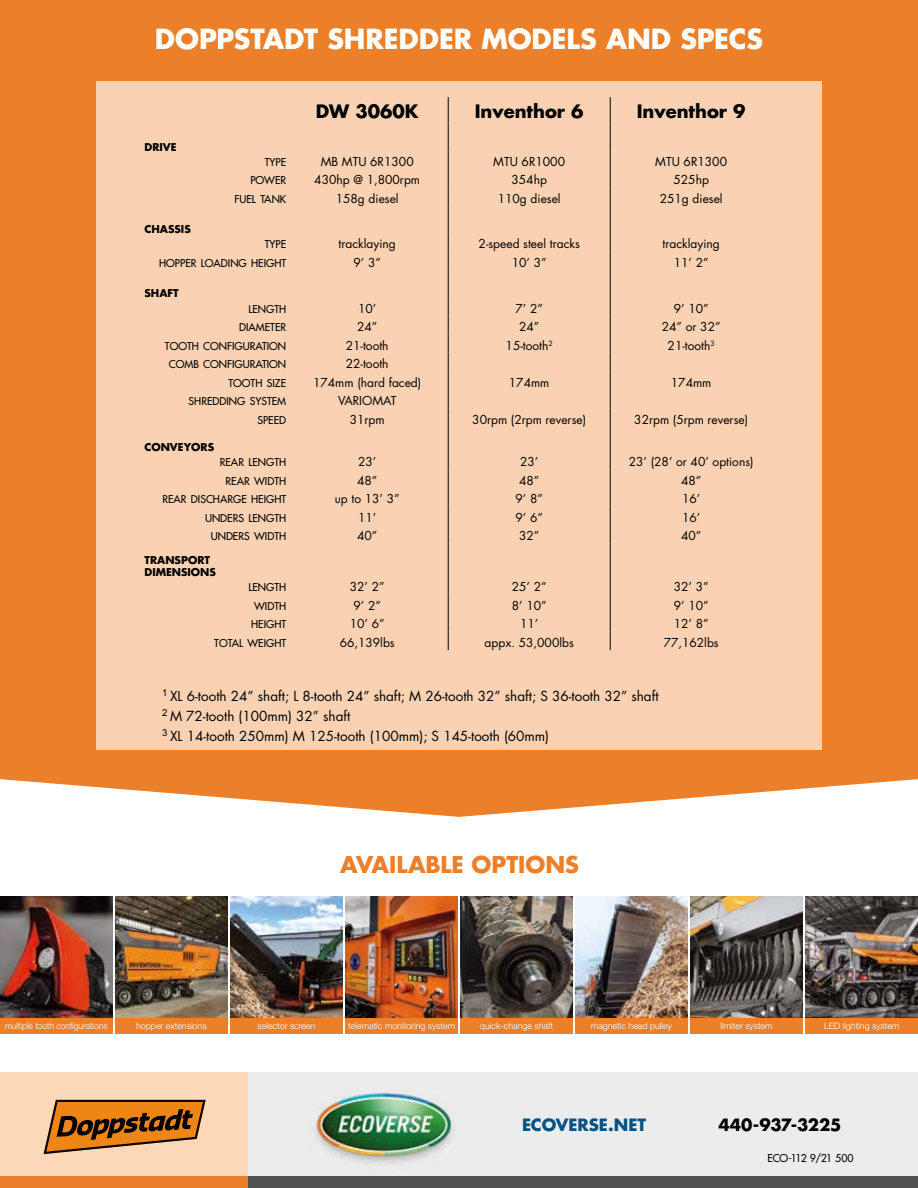
<style>
.page{position:relative;width:918px;height:1188px;background:#fff}
.page>*{position:absolute;margin:0;border:0;box-sizing:border-box;transform-origin:0 0}
.t1{font:700 27px "Futura Std";letter-spacing:-.005em;color:#fff}
.t2{font:700 22.5px "Futura Std";letter-spacing:-.005em;color:#ec802a}
.t3{font:700 18px "Futura";color:#000}
.t4{font:700 16.5px "Futura Std";color:#005282}
.t5{font:700 16.5px "Futura Std";letter-spacing:-.015em;color:#000}
.t6{font:13.5px/19.8px "Futura";color:#000}
.t7{font:12px "Futura";color:#000}
.t8{font:10.5px "Futura";color:#000}
.t9{font:700 10.5px/12px "Futura";color:#000}
.t10{font:10.5px "Futura";letter-spacing:-.02em;color:#000}
.t11{font:300 8.85px "Helvetica Neue LT Std";color:#fff}
.t12{font:300 8.85px "Helvetica Neue LT Std";color:#fff;scale:.95 1}
</style>
<div class="page">
<div style="left:0;top:0;width:918px;height:778px;background:#ec802a"></div>
<svg style="left:0;top:778px;width:918px;height:39px"></svg>
<div style="left:0;top:1017px;width:113px;height:16px;background:#ec802a"></div>
<div style="left:115px;top:1017px;width:113px;height:16px;background:#ec802a"></div>
<div style="left:230px;top:1017px;width:113px;height:16px;background:#ec802a"></div>
<div style="left:345px;top:1017px;width:113px;height:16px;background:#ec802a"></div>
<img style="left:0;top:896px;width:113px;height:121px">
<div style="left:96px;top:82px;width:726px;height:668px;background:#f8d2b3"></div>
<img style="left:115px;top:896px;width:113px;height:121px">
<img style="left:230px;top:896px;width:113px;height:121px">
<img style="left:345px;top:896px;width:113px;height:121px">
<div style="left:575px;top:1017px;width:113px;height:17px;background:#ec802a"></div>
<div style="left:690px;top:1017px;width:113px;height:17px;background:#ec802a"></div>
<div style="left:805px;top:1017px;width:113px;height:17px;background:#ec802a"></div>
<img style="left:575px;top:896px;width:113px;height:121px">
<img style="left:690px;top:896px;width:113px;height:121px">
<img style="left:805px;top:896px;width:113px;height:121px">
<div style="left:460px;top:1017px;width:113px;height:17px;background:#ec802a"></div>
<img style="left:460px;top:896px;width:113px;height:121px">
<div style="left:248px;top:1072px;width:670px;height:116px;background:#ececec"></div>
<div style="left:0;top:1072px;width:248px;height:116px;background:#fdd8b6"></div>
<div style="left:248px;top:1176px;width:670px;height:12px;background:#505151"></div>
<div style="left:0;top:1176px;width:248px;height:12px;background:#ec802a"></div>
<svg style="left:44px;top:1100px;width:162px;height:54px"></svg>
<img style="left:315px;top:1093px;width:140px;height:70px">
<svg style="left:448px;top:97px;width:1px;height:447px"></svg>
<svg style="left:610px;top:97px;width:1px;height:447px"></svg>
<hr style="left:448px;top:544px;width:1px;height:32px;background:#000">
<hr style="left:610px;top:544px;width:1px;height:32px;background:#000">
<svg style="left:448px;top:576px;width:1px;height:74px"></svg>
<svg style="left:610px;top:576px;width:1px;height:74px"></svg>
<h1 class="t1" style="left:155px;top:21px;width:610px">DOPPSTADT SHREDDER MODELS AND SPECS</h1>
<p class="t9" style="left:144px;top:140px;width:34px">DRIVE</p>
<p class="t9" style="left:144px;top:223px;width:48px">CHASSIS</p>
<h3 class="t3" style="left:316px;top:99px;width:104px">DW 3060K</h3>
<h3 class="t3" style="left:475px;top:99px;width:110px">Inventhor 6</h3>
<h3 class="t3" style="left:637px;top:99px;width:110px">Inventhor 9</h3>
<p class="t8" style="left:265px;top:155px;width:23px">TYPE</p>
<p class="t7" style="left:321px;top:154px;width:95px">MB MTU 6R1300</p>
<p class="t7" style="left:493px;top:154px;width:73px">MTU 6R1000</p>
<p class="t7" style="left:655px;top:154px;width:73px">MTU 6R1300</p>
<p class="t8" style="left:250px;top:174px;width:37px">POWER</p>
<p class="t7" style="left:314px;top:172px;width:107px">430hp @ 1,800rpm</p>
<p class="t7" style="left:511px;top:172px;width:37px">354hp</p>
<p class="t7" style="left:673px;top:172px;width:37px">525hp</p>
<p class="t8" style="left:234px;top:192px;width:53px">FUEL TANK</p>
<p class="t7" style="left:336px;top:191px;width:64px">158g diesel</p>
<p class="t7" style="left:498px;top:191px;width:64px">110g diesel</p>
<p class="t7" style="left:660px;top:191px;width:64px">251g diesel</p>
<p class="t8" style="left:265px;top:238px;width:23px">TYPE</p>
<p class="t7" style="left:339px;top:236px;width:59px">tracklaying</p>
<p class="t7" style="left:479px;top:236px;width:103px">2-speed steel tracks</p>
<p class="t7" style="left:663px;top:236px;width:59px">tracklaying</p>
<p class="t8" style="left:159px;top:257px;width:129px">HOPPER LOADING HEIGHT</p>
<p class="t7" style="left:353px;top:255px;width:29px">9’ 3”</p>
<p class="t7" style="left:512px;top:255px;width:36px">10’ 3”</p>
<p class="t7" style="left:674px;top:255px;width:36px">11’ 2”</p>
<p class="t9" style="left:144px;top:287px;width:36px">SHAFT</p>
<p class="t8" style="left:248px;top:302px;width:39px">LENGTH</p>
<p class="t7" style="left:358px;top:300px;width:20px">10’</p>
<p class="t7" style="left:516px;top:300px;width:29px">7’ 2”</p>
<p class="t7" style="left:674px;top:300px;width:36px">9’ 10”</p>
<p class="t8" style="left:239px;top:321px;width:49px">DIAMETER</p>
<p class="t7" style="left:357px;top:319px;width:22px">24”</p>
<p class="t7" style="left:519px;top:319px;width:22px">24”</p>
<p class="t7" style="left:662px;top:319px;width:60px">24” or 32”</p>
<p class="t8" style="left:165px;top:339px;width:123px">TOOTH CONFIGURATION</p>
<p class="t7" style="left:346px;top:338px;width:44px">21-tooth</p>
<p class="t7" style="left:506px;top:338px;width:49px">15-tooth<sup>2</sup></p>
<p class="t7" style="left:668px;top:338px;width:49px">21-tooth<sup>3</sup></p>
<p class="t8" style="left:169px;top:358px;width:119px">COMB CONFIGURATION</p>
<p class="t7" style="left:346px;top:356px;width:44px">22-tooth</p>
<p class="t8" style="left:228px;top:376px;width:59px">TOOTH SIZE</p>
<p class="t7" style="left:313px;top:375px;width:110px">174mm (hard faced)</p>
<p class="t7" style="left:509px;top:375px;width:42px">174mm</p>
<p class="t7" style="left:671px;top:375px;width:42px">174mm</p>
<p class="t8" style="left:189px;top:395px;width:99px">SHREDDING SYSTEM</p>
<p class="t7" style="left:338px;top:393px;width:60px">VARIOMAT</p>
<p class="t8" style="left:257px;top:413px;width:30px">SPEED</p>
<p class="t7" style="left:350px;top:412px;width:36px">31rpm</p>
<p class="t7" style="left:472px;top:412px;width:115px">30rpm (2rpm reverse)</p>
<p class="t7" style="left:634px;top:412px;width:115px">32rpm (5rpm reverse)</p>
<p class="t9" style="left:144px;top:441px;width:71px">CONVEYORS</p>
<p class="t8" style="left:220px;top:456px;width:68px">REAR LENGTH</p>
<p class="t7" style="left:358px;top:454px;width:20px">23’</p>
<p class="t7" style="left:520px;top:454px;width:20px">23’</p>
<p class="t7" style="left:629px;top:454px;width:126px">23’ (28’ or 40’ options)</p>
<p class="t8" style="left:226px;top:474px;width:62px">REAR WIDTH</p>
<p class="t7" style="left:357px;top:473px;width:22px">48”</p>
<p class="t7" style="left:519px;top:473px;width:22px">48”</p>
<p class="t7" style="left:681px;top:473px;width:22px">48”</p>
<p class="t8" style="left:162px;top:493px;width:125px">REAR DISCHARGE HEIGHT</p>
<p class="t7" style="left:335px;top:491px;width:66px">up to 13’ 3”</p>
<p class="t7" style="left:515px;top:491px;width:29px">9’ 8”</p>
<p class="t7" style="left:682px;top:491px;width:20px">16’</p>
<p class="t8" style="left:205px;top:511px;width:83px">UNDERS LENGTH</p>
<p class="t7" style="left:358px;top:510px;width:20px">11’</p>
<p class="t7" style="left:516px;top:510px;width:29px">9’ 6”</p>
<p class="t7" style="left:682px;top:510px;width:20px">16’</p>
<p class="t8" style="left:211px;top:530px;width:77px">UNDERS WIDTH</p>
<p class="t7" style="left:357px;top:528px;width:22px">40”</p>
<p class="t7" style="left:519px;top:528px;width:22px">32”</p>
<p class="t7" style="left:681px;top:528px;width:22px">40”</p>
<p class="t9" style="left:144px;top:554px;width:73px">TRANSPORT<br>DIMENSIONS</p>
<p class="t8" style="left:248px;top:581px;width:39px">LENGTH</p>
<p class="t7" style="left:350px;top:579px;width:36px">32’ 2”</p>
<p class="t7" style="left:512px;top:579px;width:36px">25’ 2”</p>
<p class="t7" style="left:674px;top:579px;width:36px">32’ 3”</p>
<p class="t8" style="left:254px;top:599px;width:34px">WIDTH</p>
<p class="t7" style="left:353px;top:598px;width:29px">9’ 2”</p>
<p class="t7" style="left:512px;top:598px;width:36px">8’ 10”</p>
<p class="t7" style="left:674px;top:598px;width:36px">9’ 10”</p>
<p class="t8" style="left:251px;top:618px;width:37px">HEIGHT</p>
<p class="t7" style="left:350px;top:616px;width:36px">10’ 6”</p>
<p class="t7" style="left:520px;top:616px;width:20px">11’</p>
<p class="t7" style="left:674px;top:616px;width:36px">12’ 8”</p>
<p class="t8" style="left:214px;top:636px;width:73px">TOTAL WEIGHT</p>
<p class="t7" style="left:340px;top:635px;width:57px">66,139lbs</p>
<p class="t7" style="left:485px;top:635px;width:91px">appx. 53,000lbs</p>
<p class="t7" style="left:664px;top:635px;width:57px">77,162lbs</p>
<p class="t6" style="left:162px;top:687px;width:498px"><sup>1</sup> XL 6-tooth 24” shaft; L 8-tooth 24” shaft; M 26-tooth 32” shaft; S 36-tooth 32” shaft<br><sup>2</sup> M 72-tooth (100mm) 32” shaft<br><sup>3</sup> XL 14-tooth 250mm) M 125-tooth (100mm); S 145-tooth (60mm)</p>
<h2 class="t2" style="left:340px;top:849px;width:240px">AVAILABLE OPTIONS</h2>
<p class="t12" style="left:5px;top:1020px;width:109px">multiple tooth configurations</p>
<p class="t11" style="left:136px;top:1020px;width:72px">hopper extensions</p>
<p class="t11" style="left:258px;top:1020px;width:59px">selector screen</p>
<p class="t11" style="left:348px;top:1020px;width:108px">telematic monitoring system</p>
<p class="t11" style="left:480px;top:1020px;width:75px">quick-change shaft</p>
<p class="t11" style="left:591px;top:1020px;width:82px">magnetic head pulley</p>
<p class="t11" style="left:721px;top:1020px;width:54px">limiter system</p>
<p class="t11" style="left:824px;top:1020px;width:77px">LED lighting system</p>
<h3 class="t4" style="left:522px;top:1114px;width:126px">ECOVERSE.NET</h3>
<h3 class="t5" style="left:718px;top:1114px;width:124px">440-937-3225</h3>
<p class="t10" style="left:767px;top:1152px;width:88px">ECO-112 9/21 500</p>
</div>
